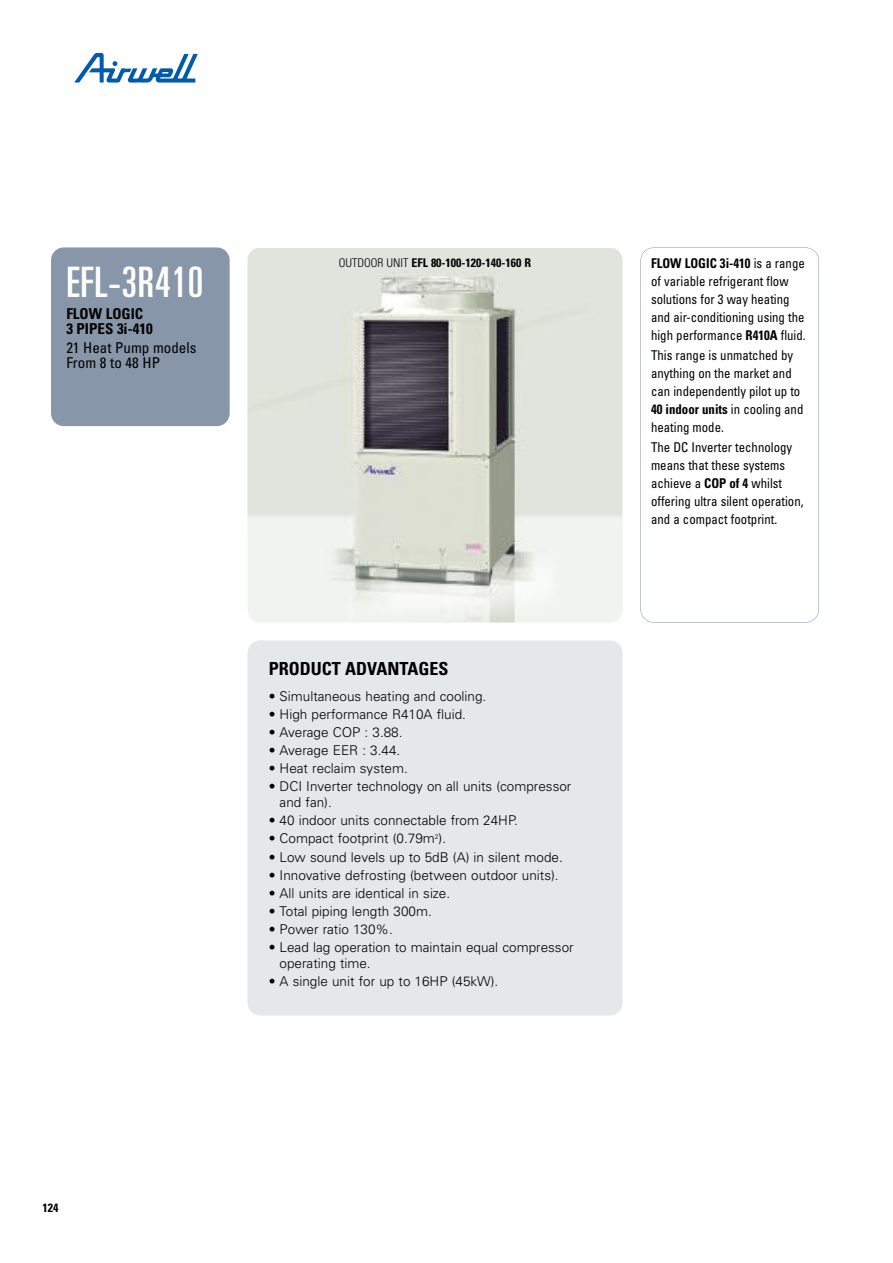
<style>
.page{position:relative;width:893px;height:1263px;background:#fff}
.page>*{position:absolute;margin:0;border:0;box-sizing:border-box;transform-origin:0 0}
.t1{font:ultra-condensed 42px "Univers";letter-spacing:.02em;color:#fff}
.t2{font:700 condensed 18px "Univers";color:#000}
.t3{font:condensed 15px/15px "Univers";color:#000}
.t4{font:700 condensed 15px/15px "Univers";color:#000}
.t5{font:300 13.5px/16.5px "Univers";color:#000}
.t6{font:condensed 13.5px/18px "Univers";color:#000;scale:.95 1}
.t7{font:700 condensed 12px "Univers";color:#000}
.s1{font-weight:300}
.s2{font-weight:700}
</style>
<div class="page">
<svg style="left:74px;top:53px;width:124px;height:30px"></svg>
<div style="left:51px;top:247px;width:179px;height:179px;background:#8796a8;border-radius:13px"></div>
<img style="left:247px;top:248px;width:375px;height:374px;border-radius:13px">
<div style="left:247px;top:640px;width:375px;height:375px;background:#e4e8e9;border-radius:13px"></div>
<div style="left:640px;top:247px;width:179px;height:375px;border:1px solid #8796a8;border-radius:13px"></div>
<h1 class="t1" style="left:66px;top:267px;width:139px">EFL-3R410</h1>
<p class="t4" style="left:66px;top:307px;width:88px">FLOW LOGIC<br>3 PIPES 3i-410</p>
<p class="t3" style="left:66px;top:341px;width:132px">21 Heat Pump models<br>From 8 to 48 HP</p>
<p class="t7" style="left:339px;top:258px;width:194px"><span class="s1">OUTDOOR UNIT</span> EFL 80-100-120-140-160 R</p>
<h2 class="t2" style="left:269px;top:662px;width:181px">PRODUCT ADVANTAGES</h2>
<p class="t5" style="left:269px;top:689px;width:219px">• Simultaneous heating and cooling.</p>
<p class="t5" style="left:269px;top:707px;width:199px">• High performance R410A fluid.</p>
<p class="t5" style="left:269px;top:725px;width:135px">• Average COP : 3.88.</p>
<p class="t5" style="left:269px;top:743px;width:133px">• Average EER : 3.44.</p>
<p class="t5" style="left:269px;top:761px;width:141px">• Heat reclaim system.</p>
<p class="t5" style="left:280px;top:779px;width:293px;text-indent:-11px">• DCI Inverter technology on all units (compressor and fan).</p>
<p class="t5" style="left:269px;top:814px;width:251px">• 40 indoor units connectable from 24HP.</p>
<p class="t5" style="left:269px;top:832px;width:179px">• Compact footprint (0.79m<sup>2</sup>).</p>
<p class="t5" style="left:269px;top:850px;width:296px">• Low sound levels up to 5dB (A) in silent mode.</p>
<p class="t5" style="left:269px;top:868px;width:291px">• Innovative defrosting (between outdoor units).</p>
<p class="t5" style="left:269px;top:886px;width:183px">• All units are identical in size.</p>
<p class="t5" style="left:269px;top:904px;width:165px">• Total piping length 300m.</p>
<p class="t5" style="left:269px;top:922px;width:126px">• Power ratio 130%.</p>
<p class="t5" style="left:280px;top:940px;width:296px;text-indent:-11px">• Lead lag operation to maintain equal compressor operating time.</p>
<p class="t5" style="left:269px;top:974px;width:231px">• A single unit for up to 16HP (45kW).</p>
<p class="t6" style="left:651px;top:255px;width:164px"><span class="s2">FLOW LOGIC 3i-410</span> is a range of variable refrigerant flow solutions for 3 way heating and air-conditioning using the high performance <span class="s2">R410A</span> fluid.</p>
<p class="t6" style="left:651px;top:347px;width:162px">This range is unmatched by anything on the market and can independently pilot up to<br><span class="s2">40 indoor units</span> in cooling and heating mode.</p>
<p class="t6" style="left:651px;top:439px;width:162px">The DC Inverter technology means that these systems achieve a <span class="s2">COP of 4</span> whilst offering ultra silent operation, and a compact footprint.</p>
<p class="t7" style="left:43px;top:1203px;width:17px">124</p>
</div>
